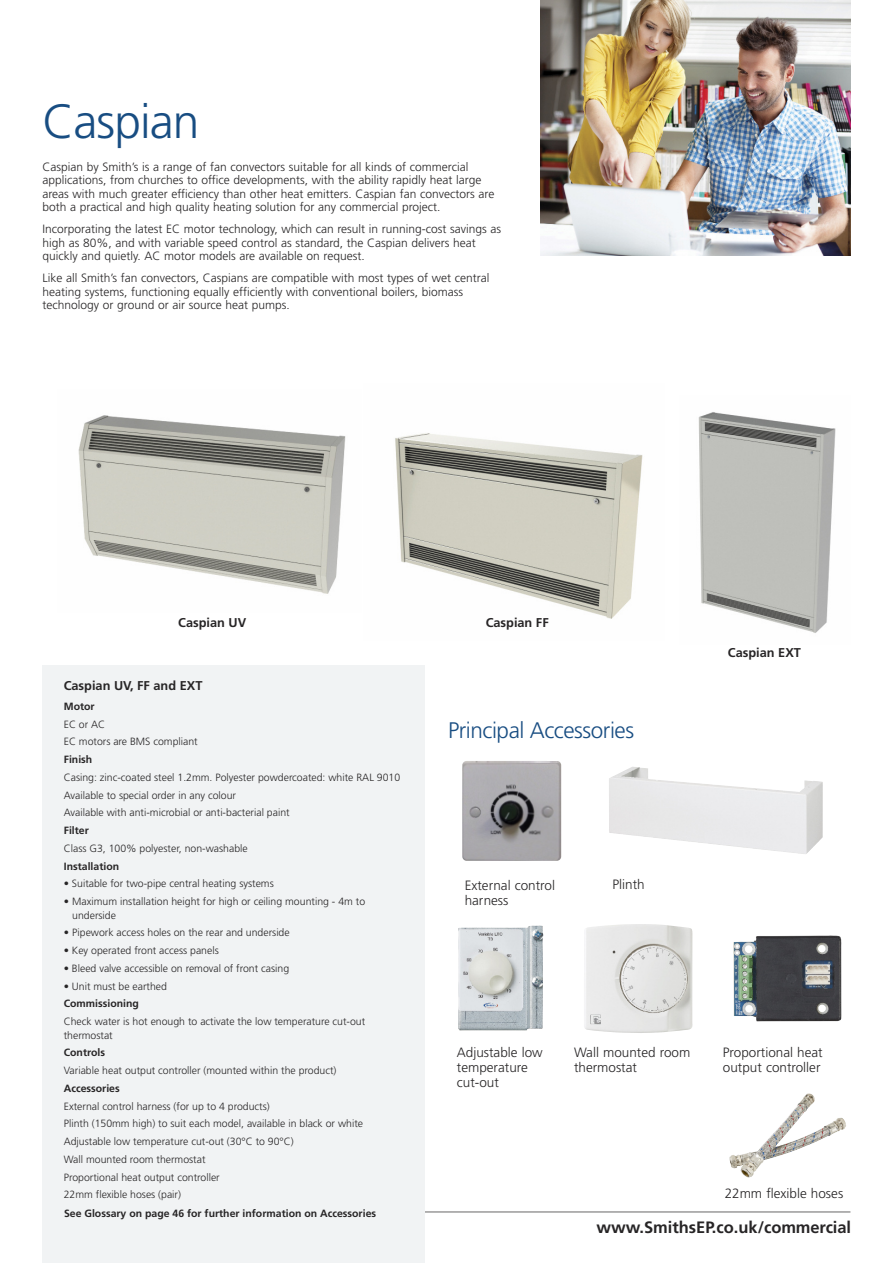
<style>
.page{position:relative;width:893px;height:1263px;background:#fff}
.page>*{position:absolute;margin:0;border:0;box-sizing:border-box;transform-origin:0 0}
.t1{font:300 48px "Frutiger LT Std";letter-spacing:-.02em;color:#184d82}
.t2{font:300 22.5px "Frutiger LT Std";letter-spacing:-.02em;color:#184d82}
.t3{font:700 16.5px "Frutiger LT Std";color:#272526}
.t4{font:300 13.5px/15px "Frutiger LT Std";color:#272526}
.t5{font:700 12.75px "Frutiger LT Std";color:#272526}
.t6{font:300 12px/13.5px "Frutiger LT Std";color:#272526}
.t7{font:300 10.5px/17.7px "Frutiger LT Std";color:#272526}
.t8{font:700 10.5px "Frutiger LT Std";color:#272526}
</style>
<div class="page">
<hr style="left:43px;top:1211px;width:807px;height:1px;background:#686767">
<img style="left:540px;top:0;width:310px;height:255px">
<div style="left:43px;top:665px;width:382px;height:598px;background:#f1f3f4"></div>
<img style="left:632px;top:767px;width:191px;height:87px">
<img style="left:458px;top:925px;width:85px;height:106px">
<img style="left:584px;top:924px;width:109px;height:109px">
<img style="left:733px;top:935px;width:109px;height:86px">
<img style="left:741px;top:1093px;width:74px;height:62px">
<img style="left:462px;top:761px;width:99px;height:100px;border-radius:4px">
<img style="left:78px;top:415px;width:268px;height:179px">
<img style="left:395px;top:433px;width:248px;height:186px">
<img style="left:698px;top:412px;width:138px;height:221px">
<h1 class="t1" style="left:43px;top:102px;width:158px">Caspian</h1>
<p class="t6" style="left:43px;top:161px;width:453px">Caspian by Smith’s is a range of fan convectors suitable for all kinds of commercial applications, from churches to office developments, with the ability rapidly heat large areas with much greater efficiency than other heat emitters. Caspian fan convectors are both a practical and high quality heating solution for any commercial project.</p>
<p class="t6" style="left:43px;top:223px;width:460px">Incorporating the latest EC motor technology, which can result in running-cost savings as high as 80%, and with variable speed control as standard, the Caspian delivers heat quickly and quietly. AC motor models are available on request.</p>
<p class="t6" style="left:43px;top:272px;width:448px">Like all Smith’s fan convectors, Caspians are compatible with most types of wet central heating systems, functioning equally efficiently with conventional boilers, biomass technology or ground or air source heat pumps.</p>
<p class="t5" style="left:178px;top:617px;width:70px">Caspian UV</p>
<p class="t5" style="left:486px;top:617px;width:65px">Caspian FF</p>
<p class="t5" style="left:728px;top:647px;width:74px">Caspian EXT</p>
<p class="t5" style="left:64px;top:680px;width:140px">Caspian UV, FF and EXT</p>
<p class="t8" style="left:64px;top:702px;width:32px">Motor</p>
<p class="t7" style="left:64px;top:716px;width:135px">EC or AC<br>EC motors are BMS compliant</p>
<p class="t8" style="left:64px;top:755px;width:30px">Finish</p>
<p class="t7" style="left:64px;top:769px;width:338px">Casing: zinc-coated steel 1.2mm. Polyester powdercoated: white RAL 9010<br>Available to special order in any colour<br>Available with anti-microbial or anti-bacterial paint</p>
<p class="t8" style="left:64px;top:826px;width:27px">Filter</p>
<p class="t7" style="left:64px;top:840px;width:186px">Class G3, 100% polyester, non-washable</p>
<p class="t8" style="left:64px;top:862px;width:57px">Installation</p>
<p class="t7" style="left:64px;top:876px;width:212px">• Suitable for two-pipe central heating systems</p>
<p class="t7" style="left:72px;top:895px;width:294px;line-height:13.5px;text-indent:-9px">• Maximum installation height for high or ceiling mounting - 4m to underside</p>
<p class="t7" style="left:64px;top:925px;width:227px">• Pipework access holes on the rear and underside</p>
<p class="t7" style="left:64px;top:942px;width:156px">• Key operated front access panels</p>
<p class="t7" style="left:64px;top:960px;width:227px">• Bleed valve accessible on removal of front casing</p>
<p class="t7" style="left:64px;top:978px;width:105px">• Unit must be earthed</p>
<p class="t8" style="left:64px;top:999px;width:77px">Commissioning</p>
<p class="t7" style="left:64px;top:1015px;width:303px;line-height:13.5px">Check water is hot enough to activate the low temperature cut-out thermostat</p>
<p class="t8" style="left:64px;top:1048px;width:43px">Controls</p>
<p class="t7" style="left:64px;top:1062px;width:274px">Variable heat output controller (mounted within the product)</p>
<p class="t8" style="left:64px;top:1084px;width:57px">Accessories</p>
<p class="t7" style="left:64px;top:1098px;width:301px">External control harness (for up to 4 products)<br>Plinth (150mm high) to suit each model, available in black or white Adjustable low temperature cut-out (30°C to 90°C)<br>Wall mounted room thermostat<br>Proportional heat output controller<br>22mm flexible hoses (pair)</p>
<p class="t8" style="left:64px;top:1209px;width:314px">See Glossary on page 46 for further information on Accessories</p>
<h2 class="t2" style="left:448px;top:721px;width:187px">Principal Accessories</h2>
<p class="t4" style="left:465px;top:878px;width:92px">External control harness</p>
<p class="t4" style="left:612px;top:878px;width:34px">Plinth</p>
<p class="t4" style="left:457px;top:1046px;width:87px">Adjustable low temperature cut-out</p>
<p class="t4" style="left:574px;top:1046px;width:118px">Wall mounted room thermostat</p>
<p class="t4" style="left:723px;top:1046px;width:101px">Proportional heat output controller</p>
<p class="t4" style="left:725px;top:1186px;width:120px">22mm flexible hoses</p>
<h3 class="t3" style="left:596px;top:1220px;width:256px">www.SmithsEP.co.uk/commercial</h3>
</div>
